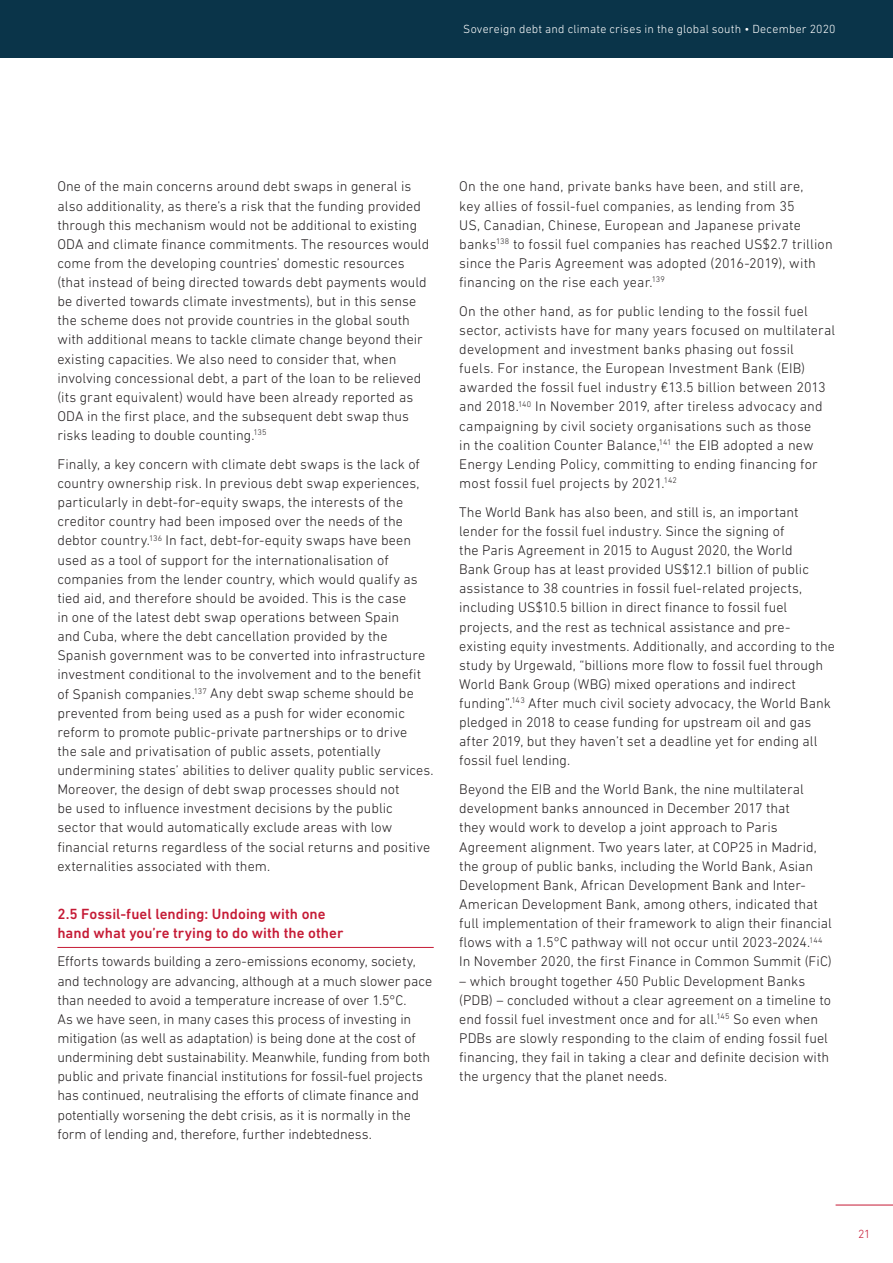
<style>
.page{position:relative;width:893px;height:1263px;background:#fff}
.page>*{position:absolute;margin:0;border:0;box-sizing:border-box;transform-origin:0 0}
.t1{font:500 15px/19.2px "DIN Next LT Pro";letter-spacing:.005em;color:#c51a35}
.t2{font:300 14.25px/19.2px "DIN Next LT Pro";letter-spacing:.005em;color:#231f20}
.t3{font:300 12px "DIN Next LT Pro";letter-spacing:.015em;color:#fff}
.t4{font:300 12px "DIN Next LT Pro";color:#c51a35}
</style>
<div class="page">
<hr style="left:836px;top:1205px;width:57px;height:1px;background:#c51a35">
<div style="left:0;top:0;width:893px;height:57px;background:#0a3449"></div>
<hr style="left:57px;top:947px;width:377px;height:1px;background:#c51a35">
<p class="t3" style="left:463px;top:22px;width:374px">Sovereign debt and climate crises in the global south • December 2020</p>
<p class="t2" style="left:57px;top:177px;width:373px">One of the main concerns around debt swaps in general is also additionality, as there’s a risk that the funding provided through this mechanism would not be additional to existing ODA and climate finance commitments. The resources would come from the developing countries’ domestic resources (that instead of being directed towards debt payments would be diverted towards climate investments), but in this sense the scheme does not provide countries in the global south with additional means to tackle climate change beyond their existing capacities. We also need to consider that, when involving concessional debt, a part of the loan to be relieved (its grant equivalent) would have been already reported as ODA in the first place, and the subsequent debt swap thus risks leading to double counting.<sup>135</sup></p>
<p class="t2" style="left:57px;top:454px;width:378px">Finally, a key concern with climate debt swaps is the lack of country ownership risk. In previous debt swap experiences, particularly in debt-for-equity swaps, the interests of the creditor country had been imposed over the needs of the debtor country.<sup>136</sup> In fact, debt-for-equity swaps have been used as a tool of support for the internationalisation of companies from the lender country, which would qualify as tied aid, and therefore should be avoided. This is the case<br>in one of the latest debt swap operations between Spain<br>and Cuba, where the debt cancellation provided by the Spanish government was to be converted into infrastructure investment conditional to the involvement and to the benefit of Spanish companies.<sup>137</sup> Any debt swap scheme should be prevented from being used as a push for wider economic reform to promote public-private partnerships or to drive<br>the sale and privatisation of public assets, potentially undermining states’ abilities to deliver quality public services.<br>Moreover, the design of debt swap processes should not<br>be used to influence investment decisions by the public sector that would automatically exclude areas with low financial returns regardless of the social returns and positive externalities associated with them.</p>
<p class="t1" style="left:57px;top:904px;width:287px">2.5 Fossil-fuel lending: Undoing with one hand what you’re trying to do with the other</p>
<p class="t2" style="left:57px;top:952px;width:376px">Efforts towards building a zero-emissions economy, society, and technology are advancing, although at a much slower pace than needed to avoid a temperature increase of over 1.5°C.<br>As we have seen, in many cases this process of investing in mitigation (as well as adaptation) is being done at the cost of undermining debt sustainability. Meanwhile, funding from both public and private financial institutions for fossil-fuel projects has continued, neutralising the efforts of climate finance and potentially worsening the debt crisis, as it is normally in the form of lending and, therefore, further indebtedness.</p>
<p class="t2" style="left:459px;top:177px;width:375px">On the one hand, private banks have been, and still are,<br>key allies of fossil-fuel companies, as lending from 35<br>US, Canadian, Chinese, European and Japanese private banks<sup>138</sup> to fossil fuel companies has reached US$2.7 trillion since the Paris Agreement was adopted (2016-2019), with financing on the rise each year.<sup>139</sup></p>
<p class="t2" style="left:459px;top:301px;width:378px">On the other hand, as for public lending to the fossil fuel sector, activists have for many years focused on multilateral development and investment banks phasing out fossil<br>fuels. For instance, the European Investment Bank (EIB) awarded the fossil fuel industry €13.5 billion between 2013 and 2018.<sup>140</sup> In November 2019, after tireless advocacy and campaigning by civil society organisations such as those<br>in the coalition Counter Balance,<sup>141</sup> the EIB adopted a new Energy Lending Policy, committing to ending financing for most fossil fuel projects by 2021.<sup>142</sup></p>
<p class="t2" style="left:459px;top:502px;width:377px">The World Bank has also been, and still is, an important lender for the fossil fuel industry. Since the signing of<br>the Paris Agreement in 2015 to August 2020, the World<br>Bank Group has at least provided US$12.1 billion of public assistance to 38 countries in fossil fuel-related projects, including US$10.5 billion in direct finance to fossil fuel projects, and the rest as technical assistance and pre&shy;existing equity investments. Additionally, and according to the study by Urgewald, “billions more flow to fossil fuel through World Bank Group (WBG) mixed operations and indirect funding”.<sup>143</sup> After much civil society advocacy, the World Bank pledged in 2018 to cease funding for upstream oil and gas after 2019, but they haven’t set a deadline yet for ending all fossil fuel lending.</p>
<p class="t2" style="left:459px;top:779px;width:374px">Beyond the EIB and the World Bank, the nine multilateral development banks announced in December 2017 that<br>they would work to develop a joint approach to Paris Agreement alignment. Two years later, at COP25 in Madrid, the group of public banks, including the World Bank, Asian Development Bank, African Development Bank and Inter-American Development Bank, among others, indicated that full implementation of their framework to align their financial flows with a 1.5°C pathway will not occur until 2023-2024.<sup>144<br></sup>In November 2020, the first Finance in Common Summit (FiC)</p>
<p class="t2" style="left:459px;top:971px;width:373px">– which brought together 450 Public Development Banks (PDB) – concluded without a clear agreement on a timeline to end fossil fuel investment once and for all.<sup>145</sup> So even when PDBs are slowly responding to the claim of ending fossil fuel financing, they fail in taking a clear and definite decision with the urgency that the planet needs.</p>
<p class="t4" style="left:858px;top:1227px;width:14px">21</p>
</div>
